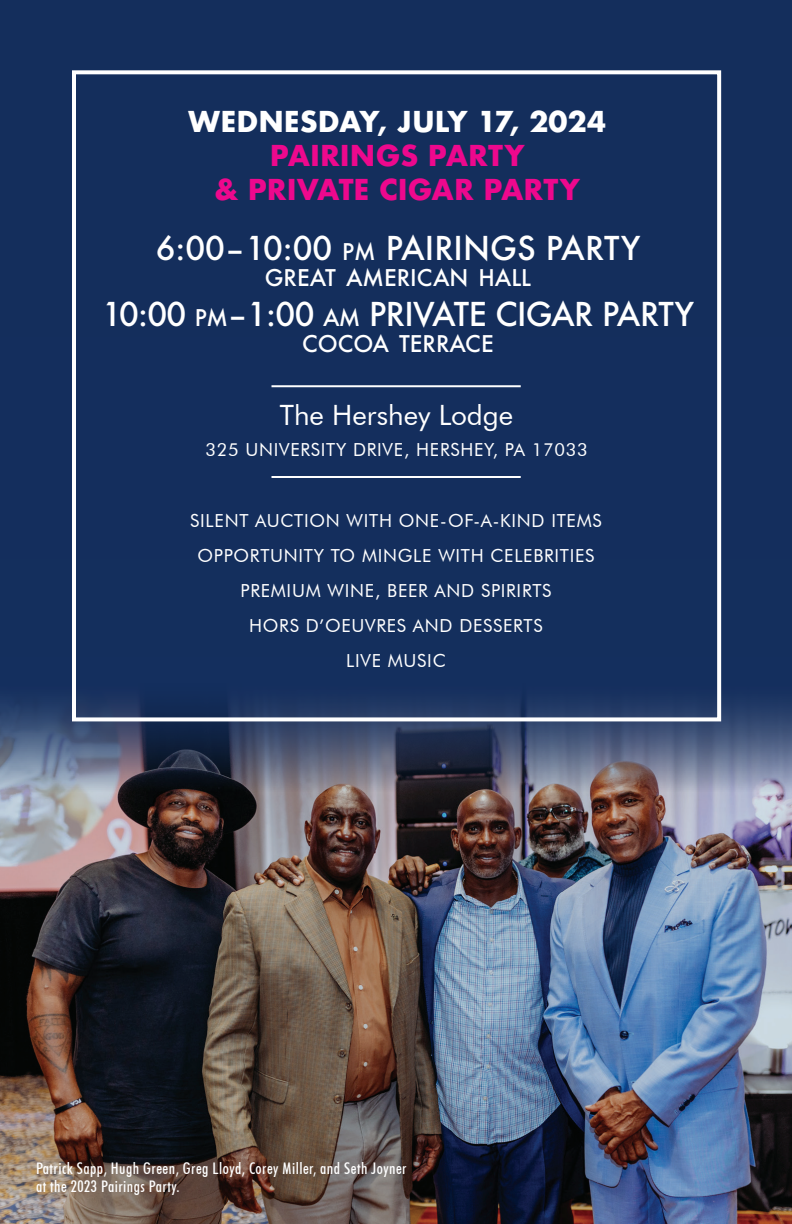
<style>
.page{position:relative;width:792px;height:1224px;background:#fff}
.page>*{position:absolute;margin:0;border:0;box-sizing:border-box;transform-origin:0 0}
.t1{font:500 32px "Futura";letter-spacing:-.02em;color:#fff}
.t2{font:500 32px "Futura";color:#fff}
.t3{font:700 28px/34px "Futura";color:#ed088d;text-align:center}
.t4{font:700 28px "Futura";color:#fff}
.t5{font:28px "Futura BT";color:#fff}
.t6{font:500 22.4px "Futura";color:#fff}
.t7{font:18px/35px "Futura BT";letter-spacing:.04em;color:#fff;text-align:center}
.t8{font:500 condensed 16px/18px "Futura BT";letter-spacing:.03em;color:#fff}
.s1{font-size:22.4px}
.s2{font-style:inherit}
</style>
<div class="page">
<img style="left:0;top:0;width:792px;height:1224px">
<div style="left:72px;top:70px;width:649px;height:651px;border:4px solid #fff"></div>
<hr style="left:271px;top:385px;width:250px;height:2px;background:#fff">
<hr style="left:271px;top:476px;width:250px;height:2px;background:#fff">
<h2 class="t4" style="left:188px;top:101px;width:419px">WEDNESDAY, JULY 17, 2024</h2>
<h2 class="t3" style="left:214px;top:138px;width:367px">PAIRINGS PARTY<br>&amp; PRIVATE CIGAR PARTY</h2>
<h1 class="t2" style="left:156px;top:226px;width:486px">6:00–10:00 <span class="s1">pm</span> PAIRINGS PARTY</h1>
<p class="t6" style="left:265px;top:262px;width:268px">great american hall</p>
<h1 class="t1" style="left:102px;top:292px;width:285px">10:00 <span class="s1">pm</span>–1:00 <span class="s1">am</span> <span class="s2">PRIVATE</span></h1>
<h1 class="t1" style="left:495px;top:292px;width:200px">CIGAR PARTY</h1>
<p class="t6" style="left:302px;top:328px;width:193px">cocoa terrace</p>
<h2 class="t5" style="left:280px;top:398px;width:235px">The Hershey Lodge</h2>
<p class="t7" style="left:205px;top:432px;width:384px">325 UNIVERSITY DRIVE, HERSHEY, PA 17033</p>
<p class="t7" style="left:190px;top:503px;width:413px">SILENT AUCTION WITH ONE-OF-A-KIND ITEMS<br>OPPORTUNITY TO MINGLE WITH CELEBRITIES<br>PREMIUM WINE, BEER AND SPIRIRTS<br>HORS D’OEUVRES AND DESSERTS<br>LIVE MUSIC</p>
<p class="t8" style="left:36px;top:1159px;width:372px">Patrick Sapp, Hugh Green, Greg Lloyd, Corey Miller, and Seth Joyner at the 2023 Pairings Party.</p>
</div>
